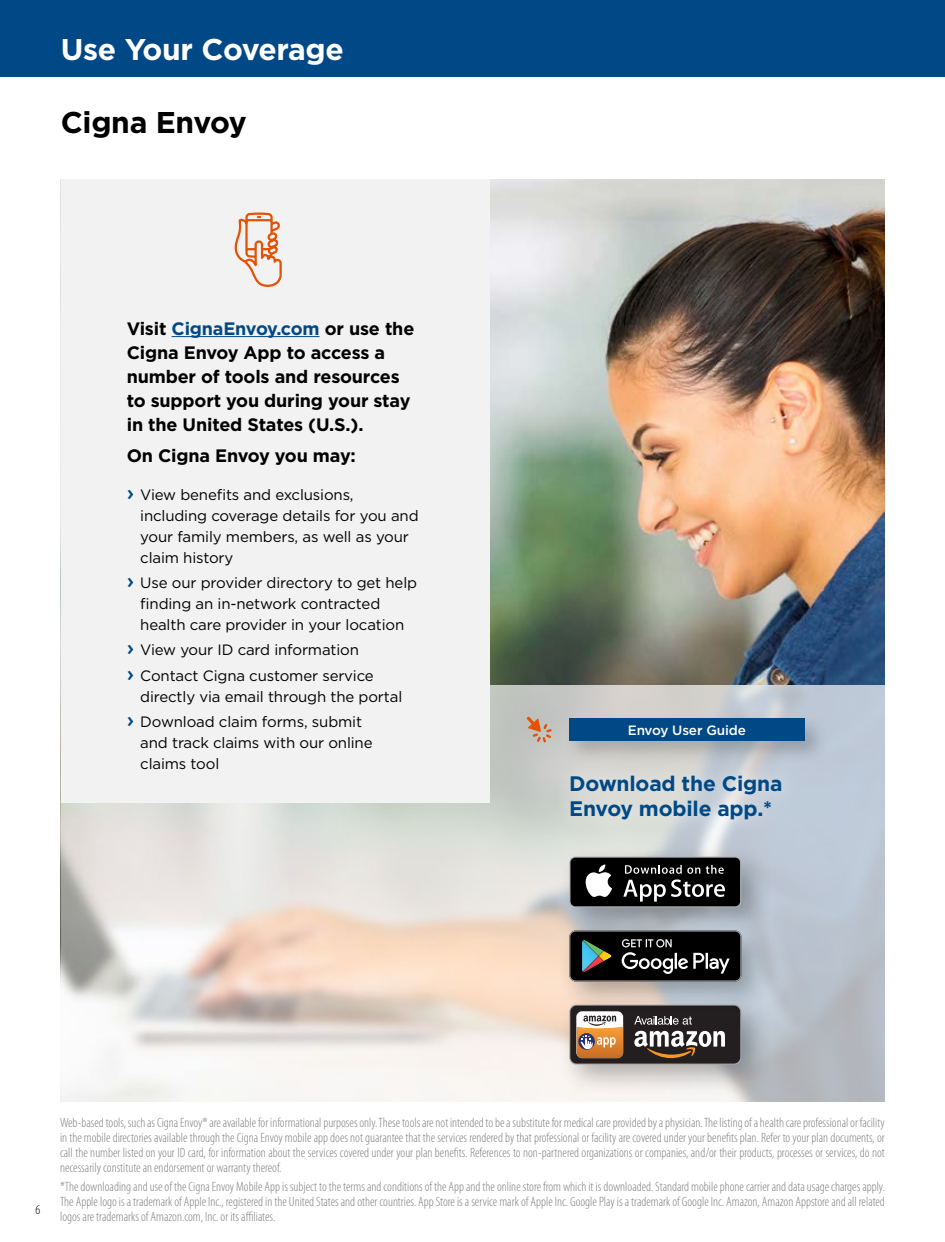
<style>
.page{position:relative;width:945px;height:1242px;background:#fff}
.page>*{position:absolute;margin:0;border:0;box-sizing:border-box;transform-origin:0 0}
.t1{font:700 30px "Gotham";letter-spacing:-.01em;color:#fff}
.t2{font:700 30px "Gotham";letter-spacing:-.01em;color:#000}
.t3{font:700 21px/25.2px "Gotham";letter-spacing:-.01em;color:#004986}
.t4{font:700 18px/24px "Gotham";letter-spacing:-.01em;color:#000}
.t5{font:15px/21px "Gotham";letter-spacing:-.01em;color:#000}
.t6{font:300 condensed 13.5px/15px "Myriad Pro";color:#808080;text-align:justify}
.t7{font:500 13.5px "Gotham";letter-spacing:-.01em;color:#fff}
.t8{font:300 condensed 13.5px "Myriad Pro";color:#000}
.s1{color:#004986}
.s2{font-weight:500;font-size:21px;color:#004986}
</style>
<div class="page">
<img style="left:489px;top:179px;width:395px;height:506px">
<svg style="left:61px;top:685px;width:823px;height:417px"></svg>
<div style="left:61px;top:179px;width:428px;height:624px;background:#f2f2f2"></div>
<hr style="left:172px;top:336px;width:148px;height:1px;background:#004986">
<svg style="left:234px;top:212px;width:48px;height:75px"></svg>
<div style="left:0;top:0;width:945px;height:76px;background:#004986"></div>
<div style="left:564px;top:713px;width:265px;height:53px;background:#000;opacity:.2"></div>
<div style="left:569px;top:718px;width:236px;height:23px;background:#004986"></div>
<div style="left:553px;top:758px;width:246px;height:80px;background:#fff;opacity:.75"></div>
<svg style="left:527px;top:717px;width:25px;height:26px"></svg>
<div style="left:558px;top:993px;width:216px;height:104px;background:#000;opacity:.3"></div>
<svg style="left:569px;top:1014px;width:172px;height:51px;background:#6e5e53"></svg>
<div style="left:558px;top:845px;width:216px;height:95px;background:#000;opacity:.3"></div>
<svg style="left:569px;top:857px;width:172px;height:50px"></svg>
<div style="left:570px;top:858px;width:170px;height:48px;background:#000;border-radius:5px"></div>
<svg style="left:585px;top:864px;width:27px;height:33px"></svg>
<svg style="left:623px;top:865px;width:102px;height:37px"></svg>
<div style="left:558px;top:919px;width:216px;height:95px;background:#000;opacity:.3"></div>
<svg style="left:569px;top:931px;width:172px;height:51px;background:#262927"></svg>
<h1 class="t1" style="left:61px;top:36px;width:285px">Use Your Coverage</h1>
<h1 class="t2" style="left:61px;top:109px;width:188px">Cigna Envoy</h1>
<h3 class="t4" style="left:127px;top:317px;width:289px">Visit <span class="s1">CignaEnvoy.com</span> or use the<br>Cigna Envoy App to access a number of tools and resources to support you during your stay in the United States (U.S.).</h3>
<h3 class="t4" style="left:127px;top:444px;width:231px">On Cigna Envoy you may:</h3>
<p class="t5" style="left:140px;top:485px;width:280px;text-indent:-14px"><span class="s2">›</span> View benefits and exclusions, including coverage details for you and your family members, as well as your claim history</p>
<p class="t5" style="left:140px;top:573px;width:278px;text-indent:-14px"><span class="s2">›</span> Use our provider directory to get help finding an in-network contracted health care provider in your location</p>
<p class="t5" style="left:127px;top:638px;width:249px;line-height:25.3px"><span class="s2">›</span> View your ID card information<br><span class="s2">›</span> Contact Cigna customer service</p>
<p class="t5" style="left:127px;top:685px;width:277px;line-height:25.3px;text-indent:14px">directly via email through the portal <span class="s2">›</span> Download claim forms, submit</p>
<p class="t5" style="left:140px;top:733px;width:234px">and track claims with our online claims tool</p>
<p class="t7" style="left:628px;top:724px;width:120px">Envoy User Guide</p>
<h2 class="t3" style="left:569px;top:772px;width:215px">Download the Cigna<br>Envoy mobile app.*</h2>
<p class="t8" style="left:35px;top:1205px;width:6px">6</p>
<p class="t6" style="left:60px;top:1116px;width:826px">Web-based tools, such as Cigna Envoy® are available for informational purposes only. These tools are not intended to be a substitute for medical care provided by a physician. The listing of a health care professional or facility in the mobile directories available through the Cigna Envoy mobile app does not guarantee that the services rendered by that professional or facility are covered under your benefits plan. Refer to your plan documents, or call the number listed on your ID card, for information about the services covered under your plan benefits. References to non-partnered organizations or companies, and/or their products, processes or services, do not necessarily constitute an endorsement or warranty thereof.</p>
<p class="t6" style="left:60px;top:1181px;width:826px">*The downloading and use of the Cigna Envoy Mobile App is subject to the terms and conditions of the App and the online store from which it is downloaded. Standard mobile phone carrier and data usage charges apply.<br>The Apple logo is a trademark of Apple Inc., registered in the United States and other countries. App Store is a service mark of Apple Inc. Google Play is a trademark of Google Inc. Amazon, Amazon Appstore and all related logos are trademarks of Amazon.com, Inc. or its affiliates.</p>
</div>
